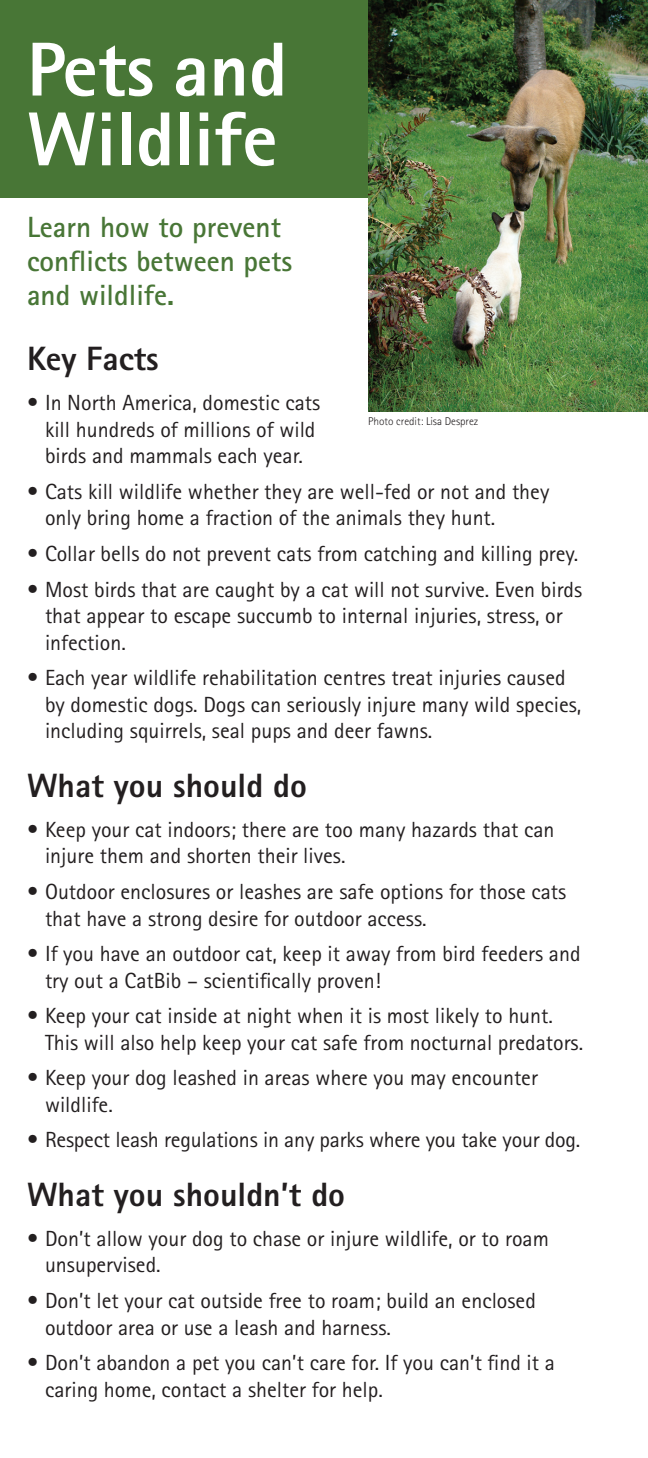
<style>
.page{position:relative;width:648px;height:1458px;background:#fff}
.page>*{position:absolute;margin:0;border:0;box-sizing:border-box;transform-origin:0 0}
.t1{font:800 76.5px/69.8px "Rotis Sans Serif Std";color:#fff}
.t2{font:800 33.75px "Rotis Sans Serif Std";color:#231f20}
.t3{font:700 29.25px/33.8px "Rotis Sans Serif Std";color:#487636}
.t4{font:22.05px/26.6px "Rotis Sans Serif Std";color:#231f20}
.t5{font:300 11.25px "Rotis Sans Serif Std";color:#231f20}
.s1{font-size:22.5px}
</style>
<div class="page">
<div style="left:0;top:0;width:648px;height:197px;background:#487636"></div>
<img style="left:368px;top:0;width:280px;height:412px">
<p class="t1" style="left:27px;top:34px;width:262px">Pets and<br>Wildlife</p>
<p class="t3" style="left:27px;top:210px;width:267px">Learn how to prevent conflicts between pets and wildlife.</p>
<p class="t2" style="left:27px;top:337px;width:133px">Key Facts</p>
<p class="t4" style="left:27px;top:389px;width:295px;text-align:center"><span class="s1">•</span> In North America, domestic cats kill hundreds of millions of wild birds and mammals each year.</p>
<p class="t4" style="left:45px;top:478px;width:506px;text-indent:-18px"><span class="s1">•</span> Cats kill wildlife whether they are well-fed or not and they only bring home a fraction of the animals they hunt.</p>
<p class="t4" style="left:27px;top:540px;width:553px"><span class="s1">•</span> Collar bells do not prevent cats from catching and killing prey.</p>
<p class="t4" style="left:45px;top:576px;width:539px;text-indent:-18px"><span class="s1">•</span> Most birds that are caught by a cat will not survive. Even birds that appear to escape succumb to internal injuries, stress, or infection.</p>
<p class="t4" style="left:45px;top:664px;width:538px;text-indent:-18px"><span class="s1">•</span> Each year wildlife rehabilitation centres treat injuries caused by domestic dogs. Dogs can seriously injure many wild species, including squirrels, seal pups and deer fawns.</p>
<p class="t2" style="left:27px;top:764px;width:281px">What you should do</p>
<p class="t4" style="left:45px;top:816px;width:511px;text-indent:-18px"><span class="s1">•</span> Keep your cat indoors; there are too many hazards that can injure them and shorten their lives.</p>
<p class="t4" style="left:45px;top:878px;width:523px;text-indent:-18px"><span class="s1">•</span> Outdoor enclosures or leashes are safe options for those cats that have a strong desire for outdoor access.</p>
<p class="t4" style="left:45px;top:940px;width:537px;text-indent:-18px"><span class="s1">•</span> If you have an outdoor cat, keep it away from bird feeders and try out a CatBib – scientifically proven!</p>
<p class="t4" style="left:45px;top:1002px;width:540px;text-indent:-18px"><span class="s1">•</span> Keep your cat inside at night when it is most likely to hunt.<br>This will also help keep your cat safe from nocturnal predators.</p>
<p class="t4" style="left:45px;top:1064px;width:494px;text-indent:-18px"><span class="s1">•</span> Keep your dog leashed in areas where you may encounter wildlife.</p>
<p class="t4" style="left:27px;top:1127px;width:555px"><span class="s1">•</span> Respect leash regulations in any parks where you take your dog.</p>
<p class="t2" style="left:27px;top:1173px;width:320px">What you shouldn’t do</p>
<p class="t4" style="left:45px;top:1225px;width:505px;text-indent:-18px"><span class="s1">•</span> Don’t allow your dog to chase or injure wildlife, or to roam unsupervised.</p>
<p class="t4" style="left:45px;top:1287px;width:492px;text-indent:-18px"><span class="s1">•</span> Don’t let your cat outside free to roam; build an enclosed outdoor area or use a leash and harness.</p>
<p class="t4" style="left:45px;top:1349px;width:512px;text-indent:-18px"><span class="s1">•</span> Don’t abandon a pet you can’t care for. If you can’t find it a caring home, contact a shelter for help.</p>
<p class="t5" style="left:368px;top:415px;width:112px">Photo credit: Lisa Desprez</p>
</div>
